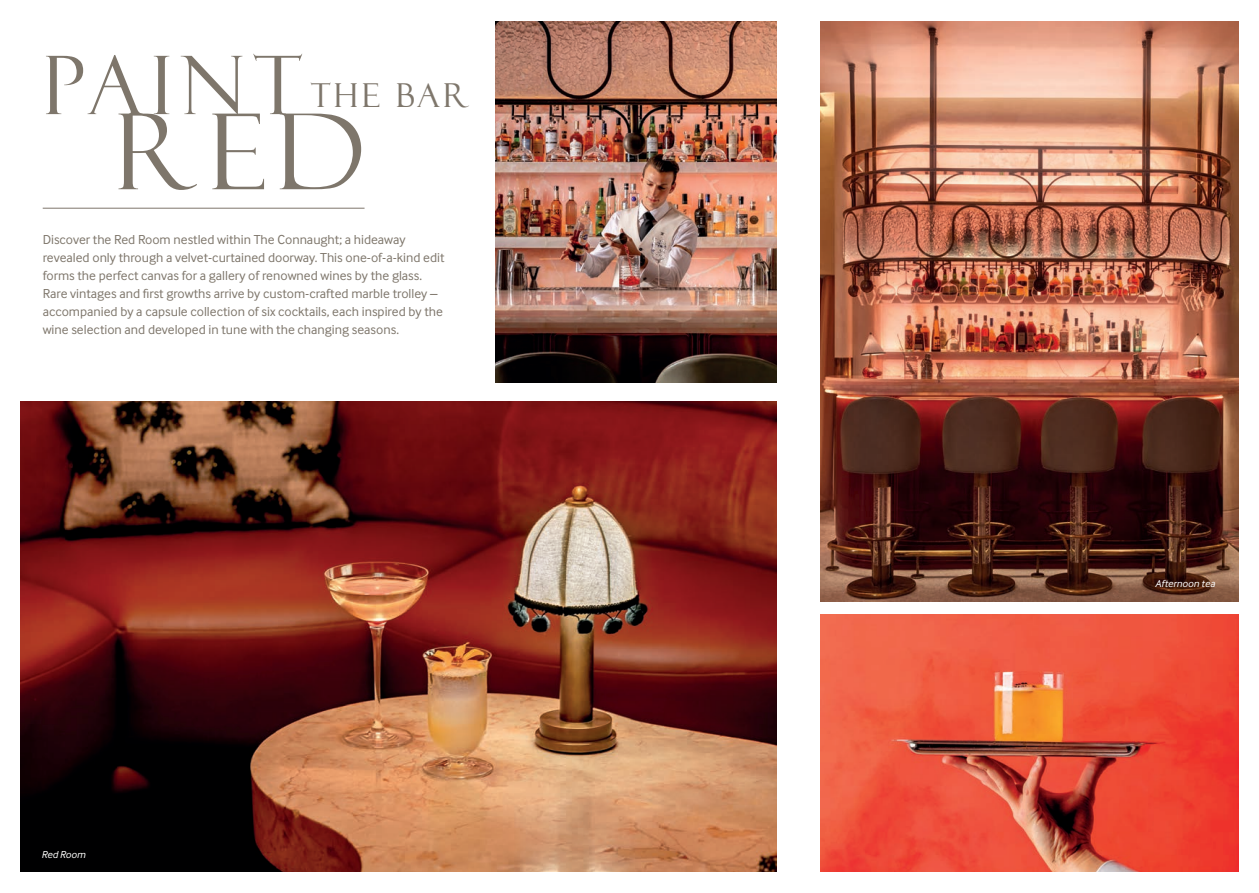
<style>
.page{position:relative;width:1259px;height:893px;background:#fff}
.page>*{position:absolute;margin:0;border:0;box-sizing:border-box;transform-origin:0 0}
.regular_7_9_Intro{font:105.15px "Felix Titling";color:#7e766b}
.regular_7_9_Intro-2{font:81px "Felix Titling";letter-spacing:.1em;color:#7e766b}
.regular_7_9_Intro-3{font:33px "Felix Titling";letter-spacing:.1em;color:#7e766b}
.t1{font:13.5px/18px "Inter Face";color:#7e766b}
.t2{font:italic 10.5px "Inter Face";color:#fff}
</style>
<div class="page">
<img style="left:821px;top:615px;width:417px;height:256px">
<img style="left:821px;top:21px;width:417px;height:580px">
<img style="left:20px;top:402px;width:756px;height:470px">
<hr style="left:43px;top:208px;width:321px;height:1px;background:#7e766b">
<img style="left:495px;top:21px;width:281px;height:362px">
<p class="regular_7_9_Intro-2" style="left:43px;top:39px;width:261px">PAINT</p>
<p class="regular_7_9_Intro" style="left:114px;top:92px;width:252px">RED</p>
<p class="regular_7_9_Intro-3" style="left:311px;top:76px;width:160px">THE BAR</p>
<p class="t1" style="left:43px;top:231px;width:403px">Discover the Red Room nestled within The Connaught; a hideaway revealed only through a velvet-curtained doorway. This one-of-a-kind edit forms the perfect canvas for a gallery of renowned wines by the glass.<br>Rare vintages and first growths arrive by custom-crafted marble trolley – accompanied by a capsule collection of six cocktails, each inspired by the wine selection and developed in tune with the changing seasons.</p>
<p class="t2" style="left:41px;top:849px;width:46px">Red Room</p>
<p class="t2" style="left:1155px;top:578px;width:61px">Afternoon tea</p>
</div>
